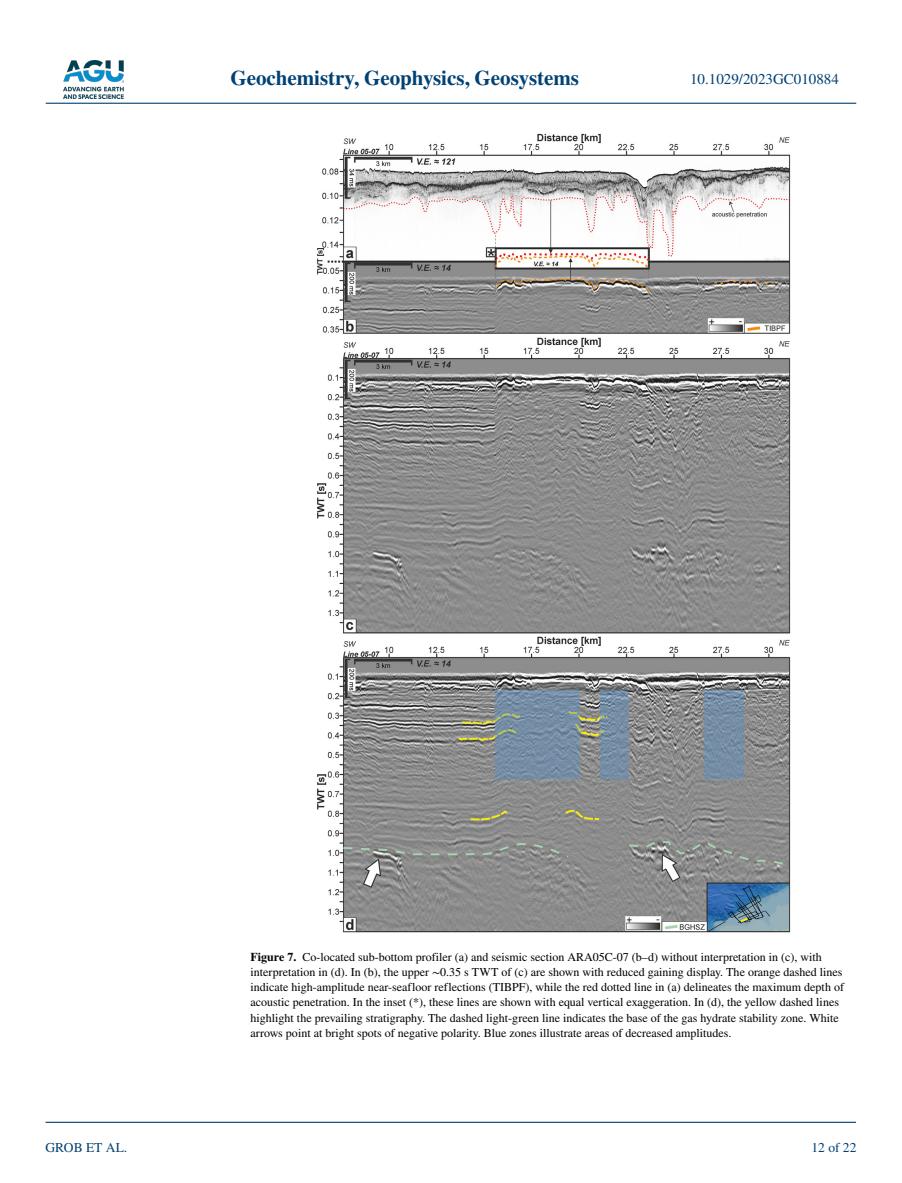
<style>
.page{position:relative;width:902px;height:1183px;background:#fff}
.page>*{position:absolute;margin:0;border:0;box-sizing:border-box;transform-origin:0 0}
.t1{font:700 21px "STIX";color:#004174}
.t2{font:15px "STIX";color:#004174}
.t3{font:13.5px "STIX";color:#004174}
.t4{font:12px/15px "STIX";color:#000}
.s1{font-weight:700}
</style>
<div class="page">
<img style="left:63px;top:60px;width:60px;height:39px">
<hr style="left:46px;top:103px;width:810px;height:1px;background:#004174">
<hr style="left:45px;top:1121px;width:810px;height:1px;background:#004174">
<img style="left:317px;top:134px;width:473px;height:798px">
<h1 class="t1" style="left:230px;top:66px;width:350px">Geochemistry, Geophysics, Geosystems</h1>
<p class="t2" style="left:690px;top:69px;width:150px">10.1029/2023GC010884</p>
<p class="t3" style="left:45px;top:1138px;width:83px">GROB ET AL.</p>
<p class="t4" style="left:250px;top:950px;width:595px"><span class="s1">Figure 7.</span> Co-located sub-bottom profiler (a) and seismic section ARA05C-07 (b–d) without interpretation in (c), with interpretation in (d). In (b), the upper ∼0.35 s TWT of (c) are shown with reduced gaining display. The orange dashed lines indicate high-amplitude near-seafloor reflections (TIBPF), while the red dotted line in (a) delineates the maximum depth of acoustic penetration. In the inset (*), these lines are shown with equal vertical exaggeration. In (d), the yellow dashed lines highlight the prevailing stratigraphy. The dashed light-green line indicates the base of the gas hydrate stability zone. White arrows point at bright spots of negative polarity. Blue zones illustrate areas of decreased amplitudes.</p>
<p class="t3" style="left:811px;top:1138px;width:46px">12 of 22</p>
</div>
